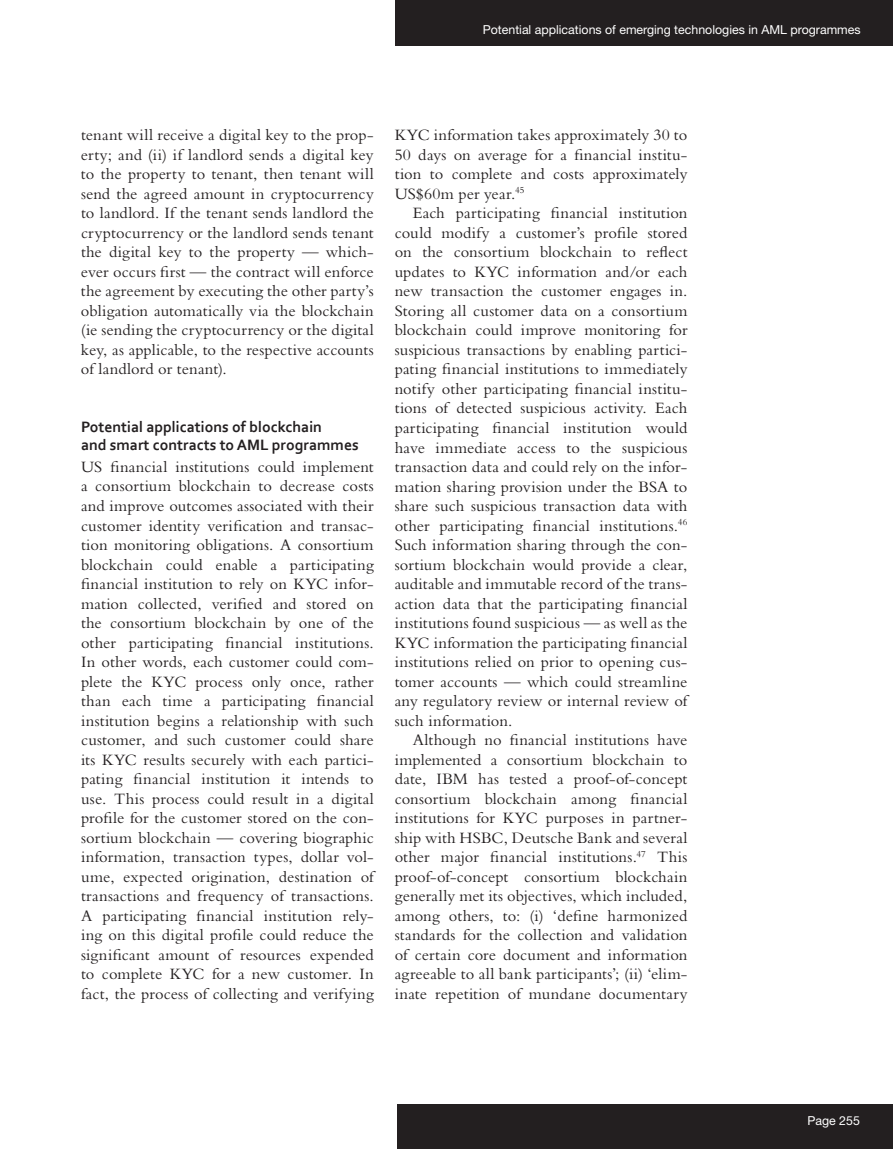
<style>
.page{position:relative;width:893px;height:1149px;background:#fff}
.page>*{position:absolute;margin:0;border:0;box-sizing:border-box;transform-origin:0 0}
.t1{font:16.5px/19.5px "Bembo Std";letter-spacing:.005em;color:#231f20;text-align:justify}
.t2{font:700 15.75px/18px "Corbel";color:#231f20}
.t3{font:12.3px "Helvetica Neue LT Std";color:#fff}
</style>
<div class="page">
<div style="left:396px;top:0;width:497px;height:46px;background:#231f20"></div>
<div style="left:397px;top:1103px;width:496px;height:45px;background:#231f20"></div>
<p class="t3" style="left:483px;top:22px;width:379px">Potential applications of emerging technologies in AML programmes</p>
<p class="t1" style="left:81px;top:125px;width:294px">tenant will receive a digital key to the prop&shy;erty; and (ii) if landlord sends a digital key to the property to tenant, then tenant will send the agreed amount in cryptocurrency to landlord. If the tenant sends landlord the cryptocurrency or the landlord sends tenant the digital key to the property — which&shy;ever occurs first — the contract will enforce the agreement by executing the other party’s obligation automatically via the blockchain (ie sending the cryptocurrency or the digital key, as applicable, to the respective accounts of landlord or tenant).</p>
<p class="t2" style="left:81px;top:417px;width:279px">Potential applications of blockchain<br>and smart contracts to AML programmes</p>
<p class="t1" style="left:81px;top:456px;width:294px">US financial institutions could implement a consortium blockchain to decrease costs and improve outcomes associated with their customer identity verification and transac&shy;tion monitoring obligations. A consortium blockchain could enable a participating financial institution to rely on KYC infor&shy;mation collected, verified and stored on the consortium blockchain by one of the other participating financial institutions.<br>In other words, each customer could com&shy;plete the KYC process only once, rather than each time a participating financial institution begins a relationship with such customer, and such customer could share its KYC results securely with each partici&shy;pating financial institution it intends to use. This process could result in a digital profile for the customer stored on the con&shy;sortium blockchain — covering biographic information, transaction types, dollar vol&shy;ume, expected origination, destination of transactions and frequency of transactions.<br>A participating financial institution rely&shy;ing on this digital profile could reduce the signif-i-cant amount of resources expended to complete KYC for a new customer. In fact, the process of collecting and verifying</p>
<p class="t1" style="left:395px;top:125px;width:294px">KYC information takes approximately 30 to 50 days on average for a financial institu&shy;tion to complete and costs approximately US$60m per year.<sup>45</sup></p>
<p class="t1" style="left:395px;top:203px;width:294px;text-indent:18px">Each participating financial institution could modify a customer’s profile stored on the consortium blockchain to reflect updates to KYC information and/or each new transaction the customer engages in.<br>Storing all customer data on a consortium blockchain could improve monitoring for suspicious transactions by enabling partici&shy;pating financial institutions to immediately notify other participating financial institu&shy;tions of detected suspicious activity. Each participating financial institution would have immediate access to the suspicious transaction data and could rely on the infor&shy;mation sharing provision under the BSA to share such suspicious transaction data with other participating financial institutions.<sup>46<br></sup>Such information sharing through the con&shy;sortium blockchain would provide a clear, auditable and immutable record of the trans&shy;action data that the participating financial institutions found suspicious — as well as the KYC information the participating financial institutions relied on prior to opening cus&shy;tomer accounts — which could streamline any regulatory review or internal review of such information.</p>
<p class="t1" style="left:395px;top:729px;width:294px;text-indent:18px">Although no financial institutions have implemented a consortium blockchain to date, IBM has tested a proof-of-concept consortium blockchain among financial institutions for KYC purposes in partner&shy;ship with HSBC, Deutsche Bank and several other major financial institutions.<sup>47</sup> This proof-of-concept consortium blockchain generally met its objectives, which included, among others, to: (i) ‘define harmonized standards for the collection and validation of certain core document and information agreeable to all bank participants’; (ii) ‘elim&shy;inate repetition of mundane documentary</p>
<p class="t3" style="left:807px;top:1112px;width:54px">Page 255</p>
</div>
